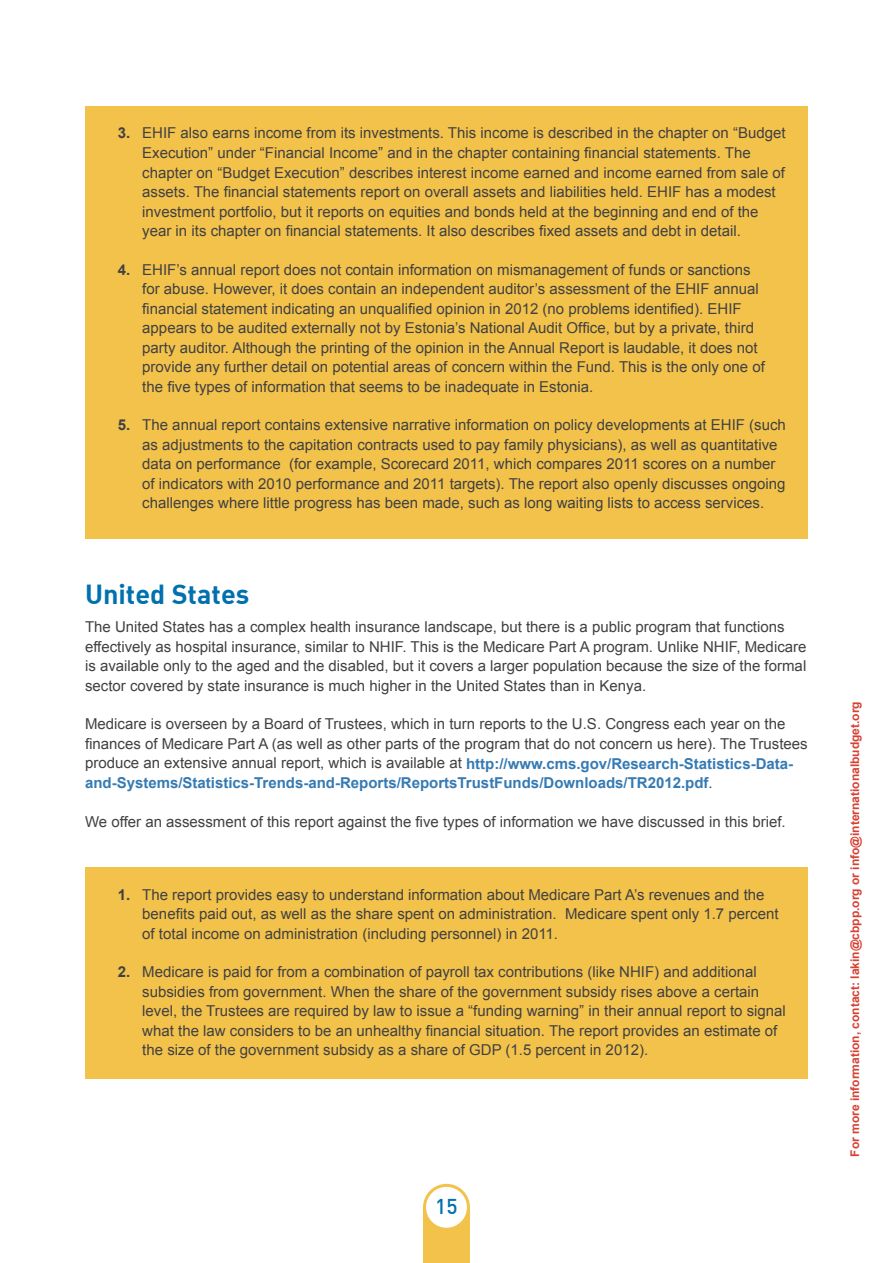
<style>
.page{position:relative;width:893px;height:1263px;background:#fff}
.page>*{position:absolute;margin:0;border:0;box-sizing:border-box;transform-origin:0 0}
.t1{font:27px "DIN Black Alternate";color:#0071ae}
.t2{font:500 21px "DIN";color:#0071ae}
.t3{font:15px/19.5px "Arial";color:#414042}
.t4{font:700 12px "Arial";color:#d64134}
.s1{font-weight:700}
.s2{font-weight:700;color:#357ab3}
</style>
<div class="page">
<div style="left:423px;top:1212px;width:47px;height:51px;background:#f2c24b"></div>
<div style="left:424px;top:1185px;width:44px;height:44px;background:#fff;border-radius:50%"></div>
<div style="left:423px;top:1184px;width:47px;height:47px;border:3px solid #f2c24b;border-radius:50%"></div>
<div style="left:85px;top:106px;width:723px;height:433px;background:#f2c24b"></div>
<div style="left:85px;top:867px;width:723px;height:212px;background:#f2c24b"></div>
<p class="t3" style="left:142px;top:124px;width:645px;text-indent:-25px"><span class="s1">3.</span> EHIF also earns income from its investments. This income is described in the chapter on “Budget Execution” under “Financial Income” and in the chapter containing financial statements. The chapter on “Budget Execution” describes interest income earned and income earned from sale of assets. The financial statements report on overall assets and liabilities held. EHIF has a modest investment portfolio, but it reports on equities and bonds held at the beginning and end of the year in its chapter on financial statements. It also describes fixed assets and debt in detail.</p>
<p class="t3" style="left:142px;top:260px;width:624px;text-indent:-25px"><span class="s1">4.</span> EHIF’s annual report does not contain information on mismanagement of funds or sanctions for abuse. However, it does contain an independent auditor’s assessment of the EHIF annual financial statement indicating an unqualified opinion in 2012 (no problems identified). EHIF appears to be audited externally not by Estonia’s National Audit Office, but by a private, third party auditor. Although the printing of the opinion in the Annual Report is laudable, it does not provide any further detail on potential areas of concern within the Fund. This is the only one of the five types of information that seems to be inadequate in Estonia.</p>
<p class="t3" style="left:142px;top:415px;width:645px;text-indent:-25px"><span class="s1">5.</span> The annual report contains extensive narrative information on policy developments at EHIF (such as adjustments to the capitation contracts used to pay family physicians), as well as quantitative data on performance (for example, Scorecard 2011, which compares 2011 scores on a number of indicators with 2010 performance and 2011 targets). The report also openly discusses ongoing challenges where little progress has been made, such as long waiting lists to access services.</p>
<h1 class="t1" style="left:85px;top:582px;width:166px">United States</h1>
<p class="t3" style="left:85px;top:618px;width:723px">The United States has a complex health insurance landscape, but there is a public program that functions effectively as hospital insurance, similar to NHIF. This is the Medicare Part A program. Unlike NHIF, Medicare is available only to the aged and the disabled, but it covers a larger population because the size of the formal sector covered by state insurance is much higher in the United States than in Kenya.</p>
<p class="t3" style="left:85px;top:715px;width:724px">Medicare is overseen by a Board of Trustees, which in turn reports to the U.S. Congress each year on the finances of Medicare Part A (as well as other parts of the program that do not concern us here). The Trustees produce an extensive annual report, which is available at <span class="s2">http://www.cms.gov/Research-Statistics-Data&shy;and-Systems/Statistics-Trends-and-Reports/ReportsTrustFunds/Downloads/TR2012.pdf</span>.</p>
<p class="t3" style="left:85px;top:812px;width:702px">We offer an assessment of this report against the five types of information we have discussed in this brief.</p>
<p class="t3" style="left:142px;top:885px;width:638px;text-indent:-25px"><span class="s1">1.</span> The report provides easy to understand information about Medicare Part A’s revenues and the benefits paid out, as well as the share spent on administration. Medicare spent only 1.7 percent of total income on administration (including personnel) in 2011.</p>
<p class="t3" style="left:142px;top:962px;width:645px;text-indent:-25px"><span class="s1">2.</span> Medicare is paid for from a combination of payroll tax contributions (like NHIF) and additional subsidies from government. When the share of the government subsidy rises above a certain level, the Trustees are required by law to issue a “funding warning” in their annual report to signal what the law considers to be an unhealthy financial situation. The report provides an estimate of the size of the government subsidy as a share of GDP (1.5 percent in 2012).</p>
<h2 class="t2" style="left:435px;top:1198px;width:24px">15</h2>
<p class="t4" style="left:850px;top:1157px;width:457px;rotate:-90deg">For more information, contact: lakin@cbpp.org or info@internationalbudget.org</p>
</div>
